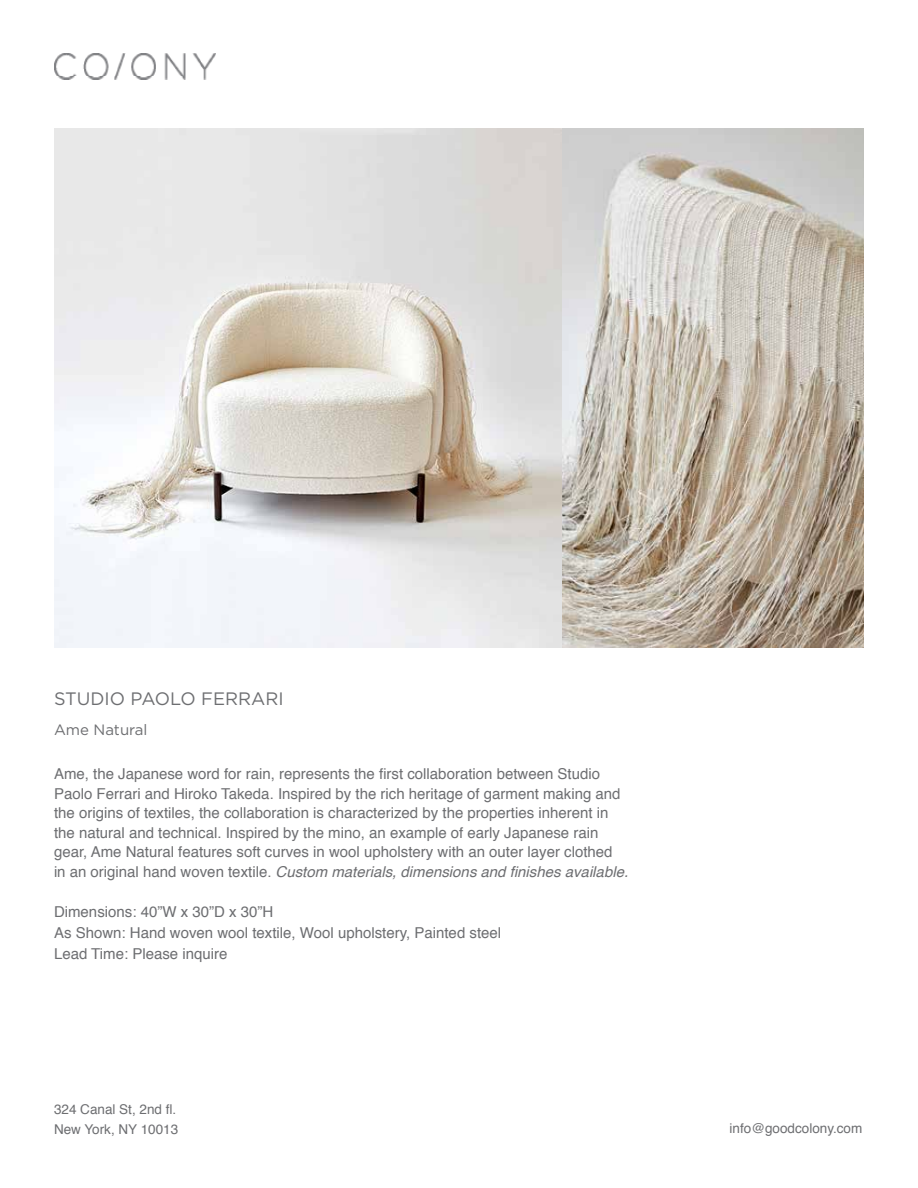
<style>
.page{position:relative;width:918px;height:1188px;background:#fff}
.page>*{position:absolute;margin:0;border:0;box-sizing:border-box;transform-origin:0 0}
.t1{font:18px "Gotham";color:#6d6e71}
.t2{font:15px/19.5px "Helvetica";color:#6d6e71}
.t3{font:15px "Gotham";color:#6d6e71}
.t4{font:13.5px/19.5px "Helvetica";color:#6d6e71}
.s1{font-style:italic}
</style>
<div class="page">
<img style="left:54px;top:54px;width:162px;height:25px">
<img style="left:54px;top:128px;width:810px;height:520px">
<p class="t1" style="left:54px;top:689px;width:231px">STUDIO PAOLO FERRARI</p>
<p class="t3" style="left:54px;top:722px;width:95px">Ame Natural</p>
<p class="t2" style="left:54px;top:765px;width:576px">Ame, the Japanese word for rain, represents the first collaboration between Studio Paolo Ferrari and Hiroko Takeda. Inspired by the rich heritage of garment making and the origins of textiles, the collaboration is characterized by the properties inherent in the natural and technical. Inspired by the mino, an example of early Japanese rain gear, Ame Natural features soft curves in wool upholstery with an outer layer clothed<br>in an original hand woven textile. <span class="s1">Custom materials, dimensions and finishes available.</span></p>
<p class="t2" style="left:54px;top:902px;width:449px;line-height:21px">Dimensions: 40”W x 30”D x 30”H<br>As Shown: Hand woven wool textile, Wool upholstery, Painted steel<br>Lead Time: Please inquire</p>
<p class="t4" style="left:54px;top:1100px;width:126px">324 Canal St, 2nd fl.<br>New York, NY 10013</p>
<p class="t4" style="left:730px;top:1119px;width:134px">info@goodcolony.com</p>
</div>
